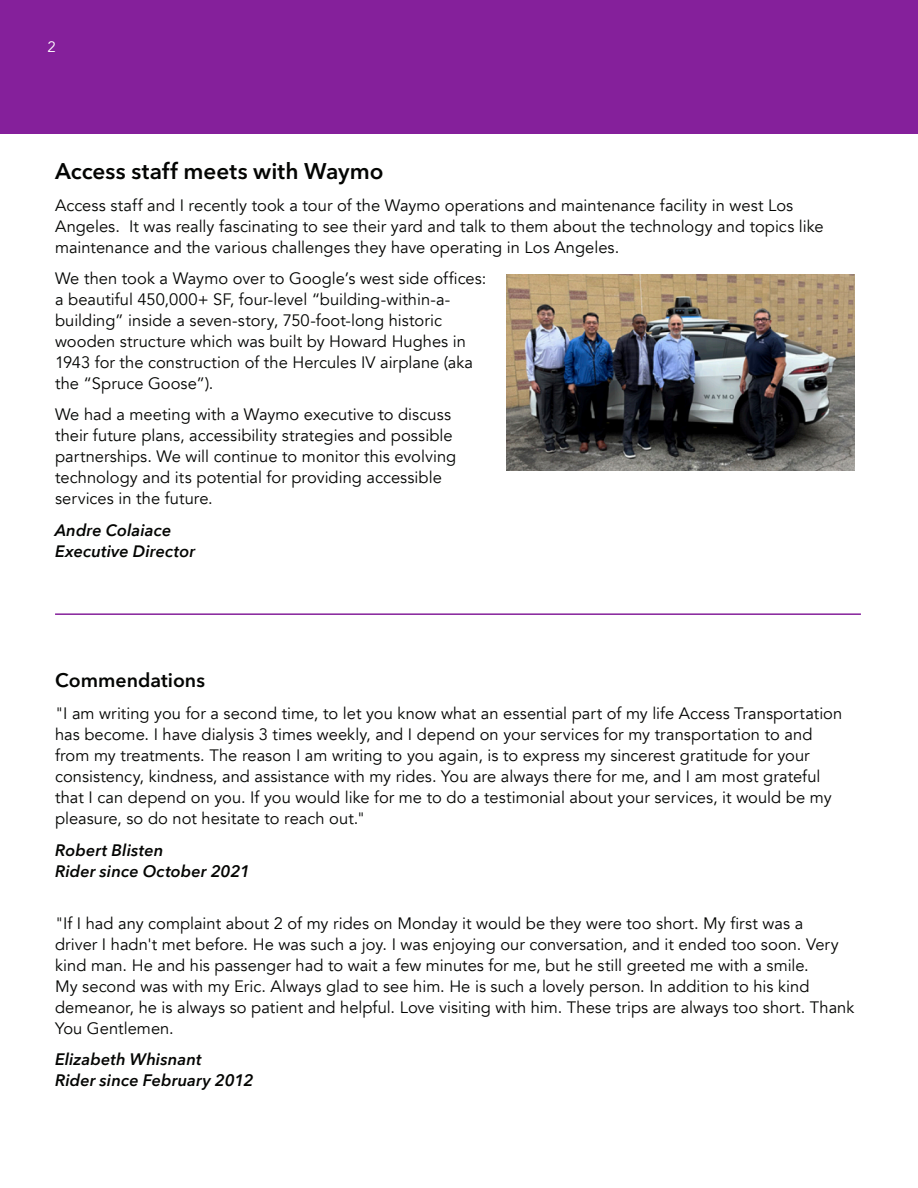
<style>
.page{position:relative;width:918px;height:1188px;background:#fff}
.page>*{position:absolute;margin:0;border:0;box-sizing:border-box;transform-origin:0 0}
.Andre_s_letter{font:600 22.5px "Avenir Next LT Pro";letter-spacing:.005em;color:#040503}
.Andre_s_letter-2{font:600 19.5px "Avenir Next LT Pro";color:#040503}
.Andre_s_letter-3{font:16.5px/21px "Avenir";color:#040503}
.Andre_s_letter-4{font:italic 600 16.5px/21px "Avenir Next LT Pro";letter-spacing:.005em;color:#040503}
.Andre_s_letter-5{font:italic 600 16.5px/21px "Avenir Next";letter-spacing:.005em;color:#040503}
.t1{font:15px "Avenir";color:#fff}
</style>
<div class="page">
<div style="left:0;top:0;width:918px;height:134px;background:#85209b"></div>
<hr style="left:55px;top:613px;width:806px;height:2px;background:#85209b">
<img style="left:506px;top:274px;width:348px;height:196px">
<p class="t1" style="left:48px;top:38px;width:10px">2</p>
<p class="Andre_s_letter" style="left:55px;top:157px;width:330px">Access staff meets with Waymo</p>
<p class="Andre_s_letter-3" style="left:55px;top:195px;width:770px">Access staff and I recently took a tour of the Waymo operations and maintenance facility in west Los<br>Angeles. It was really fascinating to see their yard and talk to them about the technology and topics like maintenance and the various challenges they have operating in Los Angeles.</p>
<p class="Andre_s_letter-3" style="left:55px;top:268px;width:433px">We then took a Waymo over to Google’s west side offices: a beautiful 450,000+ SF, four-level “building-within-a&shy;building” inside a seven-story, 750-foot-long historic wooden structure which was built by Howard Hughes in 1943 for the construction of the Hercules IV airplane (aka the “Spruce Goose”).</p>
<p class="Andre_s_letter-3" style="left:55px;top:404px;width:403px">We had a meeting with a Waymo executive to discuss their future plans, accessibility strategies and possible partnerships. We will continue to monitor this evolving technology and its potential for providing accessible services in the future.</p>
<p class="Andre_s_letter-5" style="left:55px;top:519px;width:142px">Andre Colaiace<br>Executive Director</p>
<p class="Andre_s_letter-2" style="left:55px;top:668px;width:151px">Commendations</p>
<p class="Andre_s_letter-3" style="left:55px;top:703px;width:789px">"I am writing you for a second time, to let you know what an essential part of my life Access Transportation has become. I have dialysis 3 times weekly, and I depend on your services for my transportation to and from my treatments. The reason I am writing to you again, is to express my sincerest gratitude for your consistency, kindness, and assistance with my rides. You are always there for me, and I am most grateful that I can depend on you. If you would like for me to do a testimonial about your services, it would be my pleasure, so do not hesitate to reach out."</p>
<p class="Andre_s_letter-4" style="left:55px;top:839px;width:197px">Robert Blisten<br>Rider since October 2021</p>
<p class="Andre_s_letter-3" style="left:55px;top:914px;width:801px">"If I had any complaint about 2 of my rides on Monday it would be they were too short. My first was a<br>driver I hadn't met before. He was such a joy. I was enjoying our conversation, and it ended too soon. Very kind man. He and his passenger had to wait a few minutes for me, but he still greeted me with a smile.<br>My second was with my Eric. Always glad to see him. He is such a lovely person. In addition to his kind demeanor, he is always so patient and helpful. Love visiting with him. These trips are always too short. Thank You Gentlemen.</p>
<p class="Andre_s_letter-4" style="left:55px;top:1049px;width:200px;line-height:20.2px">Elizabeth Whisnant<br>Rider since February 2012</p>
</div>
